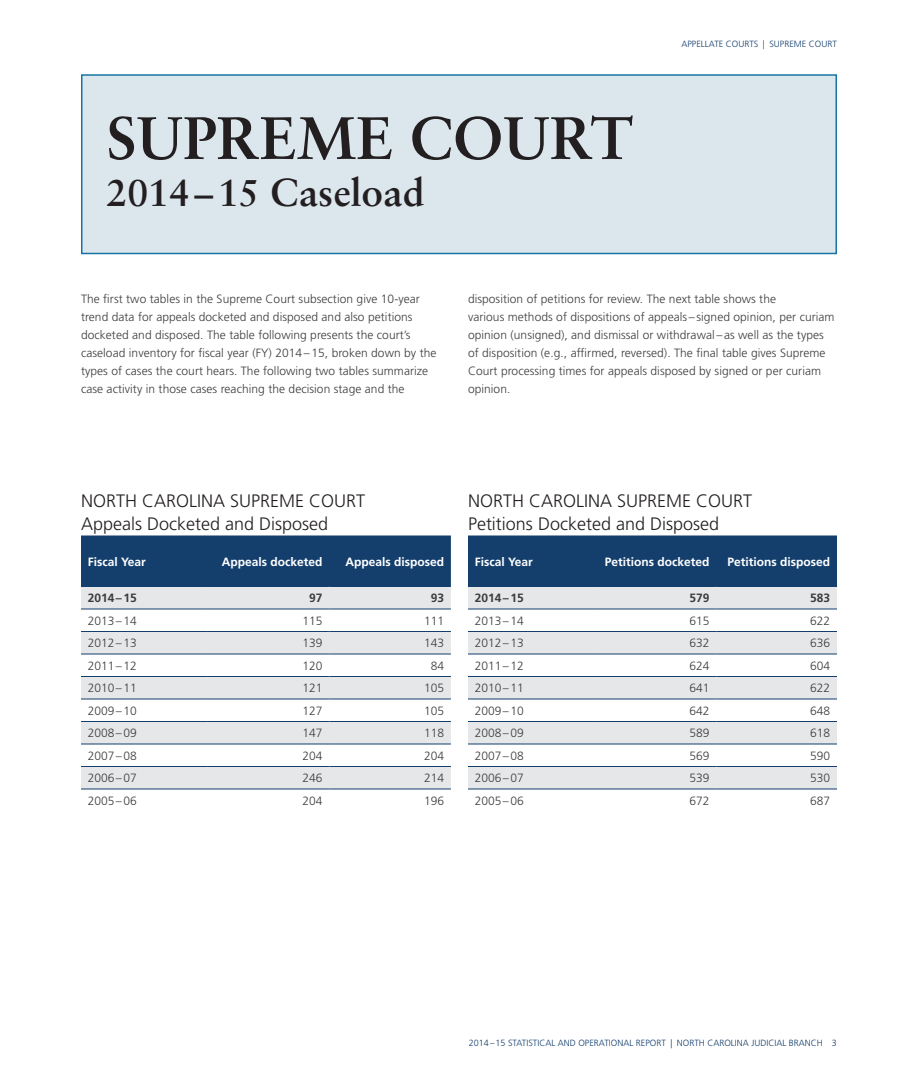
<style>
.page{position:relative;width:918px;height:1080px;background:#fff}
.page>*{position:absolute;margin:0;border:0;box-sizing:border-box;transform-origin:0 0}
.t1{font:700 60px "Sabon LT Std";color:#231f20}
.t2{font:700 39px "Sabon LT Std";color:#231f20}
.t3{font:300 18px/22.5px "Frutiger LT Std";color:#231f20}
.t4{font:300 12px/18px "Frutiger LT Std";letter-spacing:.005em;color:#3c3c3c}
.t5{font:700 12px "Frutiger LT Std";color:#fff}
.t6{font:700 12px "Frutiger LT Std";color:#3c3c3c}
.t7{font:300 9px "Frutiger LT Std";color:#143f6d}
.s1{font-size:37.5px}
</style>
<div class="page">
<div style="left:81px;top:536px;width:370px;height:50px;background:#143f6d"></div>
<svg style="left:81px;top:587px;width:370px;height:202px;fill:#e6e7e9"></svg>
<hr style="left:81px;top:586px;width:127px;height:1px;background:#143f6d">
<hr style="left:208px;top:586px;width:121px;height:1px;background:#143f6d">
<hr style="left:329px;top:586px;width:122px;height:1px;background:#143f6d">
<hr style="left:81px;top:609px;width:127px;height:1px;background:#143f6d">
<hr style="left:208px;top:609px;width:121px;height:1px;background:#143f6d">
<hr style="left:329px;top:609px;width:122px;height:1px;background:#143f6d">
<hr style="left:81px;top:631px;width:127px;height:1px;background:#143f6d">
<hr style="left:208px;top:631px;width:121px;height:1px;background:#143f6d">
<hr style="left:329px;top:631px;width:122px;height:1px;background:#143f6d">
<hr style="left:81px;top:654px;width:127px;height:1px;background:#143f6d">
<hr style="left:208px;top:654px;width:121px;height:1px;background:#143f6d">
<hr style="left:329px;top:654px;width:122px;height:1px;background:#143f6d">
<hr style="left:81px;top:676px;width:127px;height:1px;background:#143f6d">
<hr style="left:208px;top:676px;width:121px;height:1px;background:#143f6d">
<hr style="left:329px;top:676px;width:122px;height:1px;background:#143f6d">
<hr style="left:81px;top:699px;width:127px;height:1px;background:#143f6d">
<hr style="left:208px;top:699px;width:121px;height:1px;background:#143f6d">
<hr style="left:329px;top:699px;width:122px;height:1px;background:#143f6d">
<hr style="left:81px;top:721px;width:127px;height:1px;background:#143f6d">
<hr style="left:208px;top:721px;width:121px;height:1px;background:#143f6d">
<hr style="left:329px;top:721px;width:122px;height:1px;background:#143f6d">
<hr style="left:81px;top:744px;width:127px;height:1px;background:#143f6d">
<hr style="left:208px;top:744px;width:121px;height:1px;background:#143f6d">
<hr style="left:329px;top:744px;width:122px;height:1px;background:#143f6d">
<hr style="left:81px;top:766px;width:127px;height:1px;background:#143f6d">
<hr style="left:208px;top:766px;width:121px;height:1px;background:#143f6d">
<hr style="left:329px;top:766px;width:122px;height:1px;background:#143f6d">
<hr style="left:81px;top:789px;width:127px;height:1px;background:#143f6d">
<hr style="left:208px;top:789px;width:121px;height:1px;background:#143f6d">
<hr style="left:329px;top:789px;width:122px;height:1px;background:#143f6d">
<div style="left:468px;top:536px;width:369px;height:50px;background:#143f6d"></div>
<svg style="left:468px;top:587px;width:369px;height:202px;fill:#e6e7e9"></svg>
<hr style="left:468px;top:586px;width:127px;height:1px;background:#143f6d">
<hr style="left:595px;top:586px;width:121px;height:1px;background:#143f6d">
<hr style="left:716px;top:586px;width:121px;height:1px;background:#143f6d">
<hr style="left:468px;top:609px;width:127px;height:1px;background:#143f6d">
<hr style="left:595px;top:609px;width:121px;height:1px;background:#143f6d">
<hr style="left:716px;top:609px;width:121px;height:1px;background:#143f6d">
<hr style="left:468px;top:631px;width:127px;height:1px;background:#143f6d">
<hr style="left:595px;top:631px;width:121px;height:1px;background:#143f6d">
<hr style="left:716px;top:631px;width:121px;height:1px;background:#143f6d">
<hr style="left:468px;top:654px;width:127px;height:1px;background:#143f6d">
<hr style="left:595px;top:654px;width:121px;height:1px;background:#143f6d">
<hr style="left:716px;top:654px;width:121px;height:1px;background:#143f6d">
<hr style="left:468px;top:676px;width:127px;height:1px;background:#143f6d">
<hr style="left:595px;top:676px;width:121px;height:1px;background:#143f6d">
<hr style="left:716px;top:676px;width:121px;height:1px;background:#143f6d">
<hr style="left:468px;top:699px;width:127px;height:1px;background:#143f6d">
<hr style="left:595px;top:699px;width:121px;height:1px;background:#143f6d">
<hr style="left:716px;top:699px;width:121px;height:1px;background:#143f6d">
<hr style="left:468px;top:721px;width:127px;height:1px;background:#143f6d">
<hr style="left:595px;top:721px;width:121px;height:1px;background:#143f6d">
<hr style="left:716px;top:721px;width:121px;height:1px;background:#143f6d">
<hr style="left:468px;top:744px;width:127px;height:1px;background:#143f6d">
<hr style="left:595px;top:744px;width:121px;height:1px;background:#143f6d">
<hr style="left:716px;top:744px;width:121px;height:1px;background:#143f6d">
<hr style="left:468px;top:766px;width:127px;height:1px;background:#143f6d">
<hr style="left:595px;top:766px;width:121px;height:1px;background:#143f6d">
<hr style="left:716px;top:766px;width:121px;height:1px;background:#143f6d">
<hr style="left:468px;top:789px;width:127px;height:1px;background:#143f6d">
<hr style="left:595px;top:789px;width:121px;height:1px;background:#143f6d">
<hr style="left:716px;top:789px;width:121px;height:1px;background:#143f6d">
<div style="left:81px;top:74px;width:756px;height:180px;background:#dce6ed;border:2px solid #1775a4"></div>
<h1 class="t1" style="left:106px;top:101px;width:529px">SUPREME COURT</h1>
<h2 class="t2" style="left:106px;top:168px;width:319px"><span class="s1">2014–15</span> Caseload</h2>
<p class="t7" style="left:681px;top:39px;width:157px">APPELLATE COURTS | SUPREME COURT</p>
<p class="t4" style="left:81px;top:290px;width:357px">The first two tables in the Supreme Court subsection give 10-year trend data for appeals docketed and disposed and also petitions docketed and disposed. The table following presents the court’s caseload inventory for fiscal year (FY) 2014–15, broken down by the types of cases the court hears. The following two tables summarize case activity in those cases reaching the decision stage and the</p>
<p class="t4" style="left:468px;top:290px;width:368px">disposition of petitions for review. The next table shows the<br>various methods of dispositions of appeals – signed opinion, per curiam opinion (unsigned), and dismissal or withdrawal – as well as the types of disposition (e.g., affirmed, reversed). The final table gives Supreme Court processing times for appeals disposed by signed or per curiam opinion.</p>
<h3 class="t3" style="left:81px;top:490px;width:286px">NORTH CAROLINA SUPREME COURT<br>Appeals Docketed and Disposed</h3>
<p class="t5" style="left:88px;top:554px;width:60px">Fiscal Year</p>
<p class="t5" style="left:222px;top:554px;width:102px">Appeals docketed</p>
<p class="t5" style="left:345px;top:554px;width:100px">Appeals disposed</p>
<p class="t6" style="left:88px;top:591px;width:51px">2014–15</p>
<p class="t6" style="left:309px;top:591px;width:15px">97</p>
<p class="t6" style="left:431px;top:591px;width:15px">93</p>
<p class="t4" style="left:88px;top:612px;width:51px">2013–14</p>
<p class="t4" style="left:303px;top:612px;width:22px">115</p>
<p class="t4" style="left:424px;top:612px;width:22px">111</p>
<p class="t4" style="left:88px;top:634px;width:51px">2012–13</p>
<p class="t4" style="left:303px;top:634px;width:22px">139</p>
<p class="t4" style="left:424px;top:634px;width:22px">143</p>
<p class="t4" style="left:88px;top:657px;width:51px">2011–12</p>
<p class="t4" style="left:303px;top:657px;width:22px">120</p>
<p class="t4" style="left:431px;top:657px;width:15px">84</p>
<p class="t4" style="left:88px;top:679px;width:51px">2010–11</p>
<p class="t4" style="left:303px;top:679px;width:22px">121</p>
<p class="t4" style="left:424px;top:679px;width:22px">105</p>
<p class="t4" style="left:88px;top:702px;width:51px">2009–10</p>
<p class="t4" style="left:303px;top:702px;width:22px">127</p>
<p class="t4" style="left:424px;top:702px;width:22px">105</p>
<p class="t4" style="left:88px;top:724px;width:51px">2008–09</p>
<p class="t4" style="left:303px;top:724px;width:22px">147</p>
<p class="t4" style="left:424px;top:724px;width:22px">118</p>
<p class="t4" style="left:88px;top:747px;width:51px">2007–08</p>
<p class="t4" style="left:303px;top:747px;width:22px">204</p>
<p class="t4" style="left:424px;top:747px;width:22px">204</p>
<p class="t4" style="left:88px;top:769px;width:51px">2006–07</p>
<p class="t4" style="left:303px;top:769px;width:22px">246</p>
<p class="t4" style="left:424px;top:769px;width:22px">214</p>
<p class="t4" style="left:88px;top:792px;width:51px">2005–06</p>
<p class="t4" style="left:303px;top:792px;width:22px">204</p>
<p class="t4" style="left:424px;top:792px;width:22px">196</p>
<h3 class="t3" style="left:468px;top:490px;width:286px">NORTH CAROLINA SUPREME COURT<br>Petitions Docketed and Disposed</h3>
<p class="t5" style="left:475px;top:554px;width:60px">Fiscal Year</p>
<p class="t5" style="left:605px;top:554px;width:106px">Petitions docketed</p>
<p class="t5" style="left:728px;top:554px;width:104px">Petitions disposed</p>
<p class="t6" style="left:475px;top:591px;width:51px">2014–15</p>
<p class="t6" style="left:690px;top:591px;width:22px">579</p>
<p class="t6" style="left:810px;top:591px;width:22px">583</p>
<p class="t4" style="left:475px;top:612px;width:51px">2013–14</p>
<p class="t4" style="left:690px;top:612px;width:22px">615</p>
<p class="t4" style="left:810px;top:612px;width:22px">622</p>
<p class="t4" style="left:475px;top:634px;width:51px">2012–13</p>
<p class="t4" style="left:690px;top:634px;width:22px">632</p>
<p class="t4" style="left:810px;top:634px;width:22px">636</p>
<p class="t4" style="left:475px;top:657px;width:51px">2011–12</p>
<p class="t4" style="left:690px;top:657px;width:22px">624</p>
<p class="t4" style="left:810px;top:657px;width:22px">604</p>
<p class="t4" style="left:475px;top:679px;width:51px">2010–11</p>
<p class="t4" style="left:690px;top:679px;width:22px">641</p>
<p class="t4" style="left:810px;top:679px;width:22px">622</p>
<p class="t4" style="left:475px;top:702px;width:51px">2009–10</p>
<p class="t4" style="left:690px;top:702px;width:22px">642</p>
<p class="t4" style="left:810px;top:702px;width:22px">648</p>
<p class="t4" style="left:475px;top:724px;width:51px">2008–09</p>
<p class="t4" style="left:690px;top:724px;width:22px">589</p>
<p class="t4" style="left:810px;top:724px;width:22px">618</p>
<p class="t4" style="left:475px;top:747px;width:51px">2007–08</p>
<p class="t4" style="left:690px;top:747px;width:22px">569</p>
<p class="t4" style="left:810px;top:747px;width:22px">590</p>
<p class="t4" style="left:475px;top:769px;width:51px">2006–07</p>
<p class="t4" style="left:690px;top:769px;width:22px">539</p>
<p class="t4" style="left:810px;top:769px;width:22px">530</p>
<p class="t4" style="left:475px;top:792px;width:51px">2005–06</p>
<p class="t4" style="left:690px;top:792px;width:22px">672</p>
<p class="t4" style="left:810px;top:792px;width:22px">687</p>
<p class="t7" style="left:469px;top:1038px;width:370px">2014–15 STATISTICAL AND OPERATIONAL REPORT | NORTH CAROLINA JUDICIAL BRANCH 3</p>
</div>
